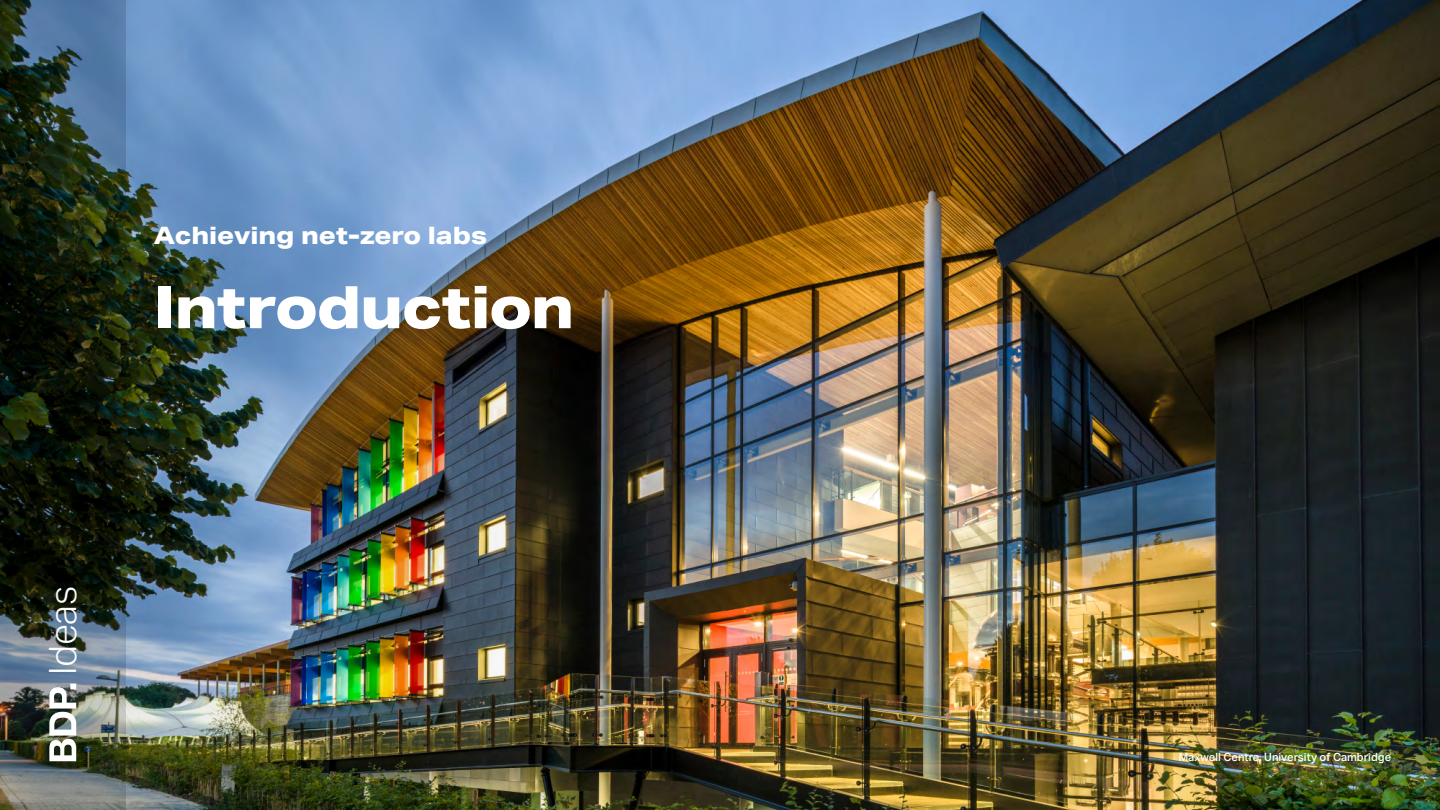
<style>
.page{position:relative;width:1440px;height:810px;background:#fff}
.page>*{position:absolute;margin:0;border:0;box-sizing:border-box;transform-origin:0 0}
.Divider_slide_title{font:800 58.72px "Aktiv Grotesk Ex";letter-spacing:-.025em;color:#fff}
.t1{font:300 37.65px "Aktiv Grotesk";letter-spacing:-.01em;color:#fff}
.t2{font:800 24px "Aktiv Grotesk Ex";color:#fff}
.t3{font:500 11.25px "Aktiv Grotesk";color:#fff}
</style>
<div class="page">
<img style="left:866px;top:0;width:574px;height:810px">
<img style="left:126px;top:0;width:740px;height:810px">
<img style="left:0;top:0;width:126px;height:810px">
<svg style="left:49px;top:684px;width:27px;height:77px"></svg>
<h3 class="t2" style="left:154px;top:220px;width:335px">Achieving net-zero labs</h3>
<p class="Divider_slide_title" style="left:154px;top:270px;width:422px">Introduction</p>
<h2 class="t1" style="left:41px;top:675px;width:90px;rotate:-90deg">Ideas</h2>
<p class="t3" style="left:1179px;top:751px;width:214px">Maxwell Centre, University of Cambridge</p>
</div>
